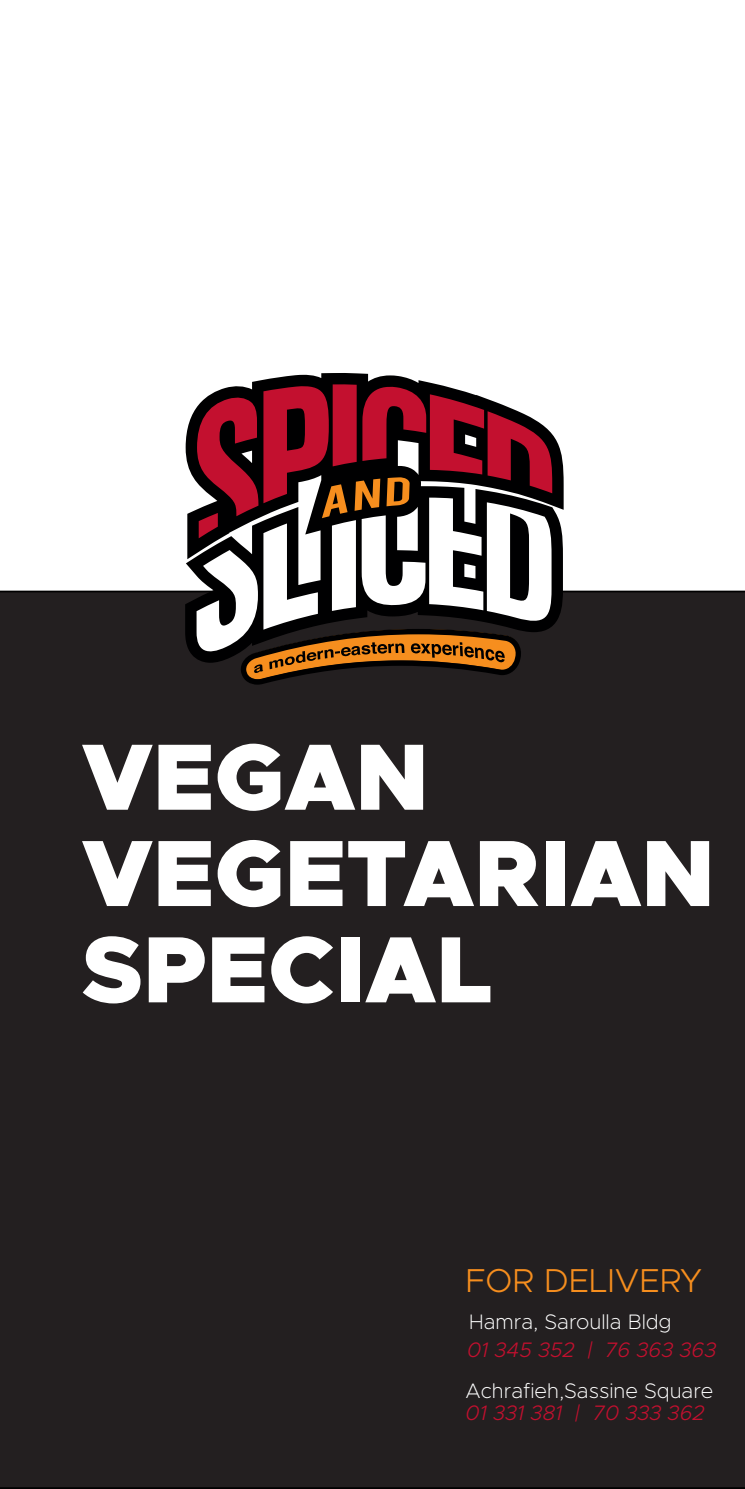
<style>
.page{position:relative;width:745px;height:1489px;background:#fff}
.page>*{position:absolute;margin:0;border:0;box-sizing:border-box;transform-origin:0 0}
.t1{font:900 94.5px "Metropolis";color:#fff}
.t2{font:300 33.25px "Metropolis";color:#f68e1e}
.t3{font:200 21px "Metropolis";color:#fff}
.t4{font:italic 300 21px "Metropolis";color:#c3102f}
</style>
<div class="page">
<div style="left:0;top:590px;width:744px;height:898px;background:#231f20"></div>
<svg style="left:185px;top:373px;width:378px;height:289px"></svg>
<svg style="left:197px;top:384px;width:355px;height:154px;background:#7c2434"></svg>
<svg style="left:354px;top:478px;width:26px;height:19px"></svg>
<svg style="left:386px;top:477px;width:23px;height:20px"></svg>
<svg style="left:322px;top:484px;width:25px;height:13px"></svg>
<svg style="left:196px;top:497px;width:355px;height:159px"></svg>
<svg style="left:240px;top:623px;width:281px;height:61px;background:#5d3a17"></svg>
<p class="t1" style="left:82px;top:716px;width:348px">VEGAN</p>
<p class="t1" style="left:82px;top:812px;width:634px">VEGETARIAN</p>
<p class="t1" style="left:82px;top:909px;width:412px">SPECIAL</p>
<p class="t2" style="left:465px;top:1260px;width:238px">FOR DELIVERY</p>
<p class="t3" style="left:469px;top:1308px;width:204px">Hamra, Saroulla Bldg</p>
<p class="t4" style="left:466px;top:1336px;width:109px">01 345 352</p>
<p class="t4" style="left:586px;top:1336px;width:7px">|</p>
<p class="t4" style="left:604px;top:1336px;width:113px">76 363 363</p>
<p class="t3" style="left:465px;top:1377px;width:249px">Achrafieh,Sassine Square</p>
<p class="t4" style="left:465px;top:1399px;width:98px">01 331 381</p>
<p class="t4" style="left:574px;top:1399px;width:7px">|</p>
<p class="t4" style="left:592px;top:1399px;width:114px">70 333 362</p>
</div>
